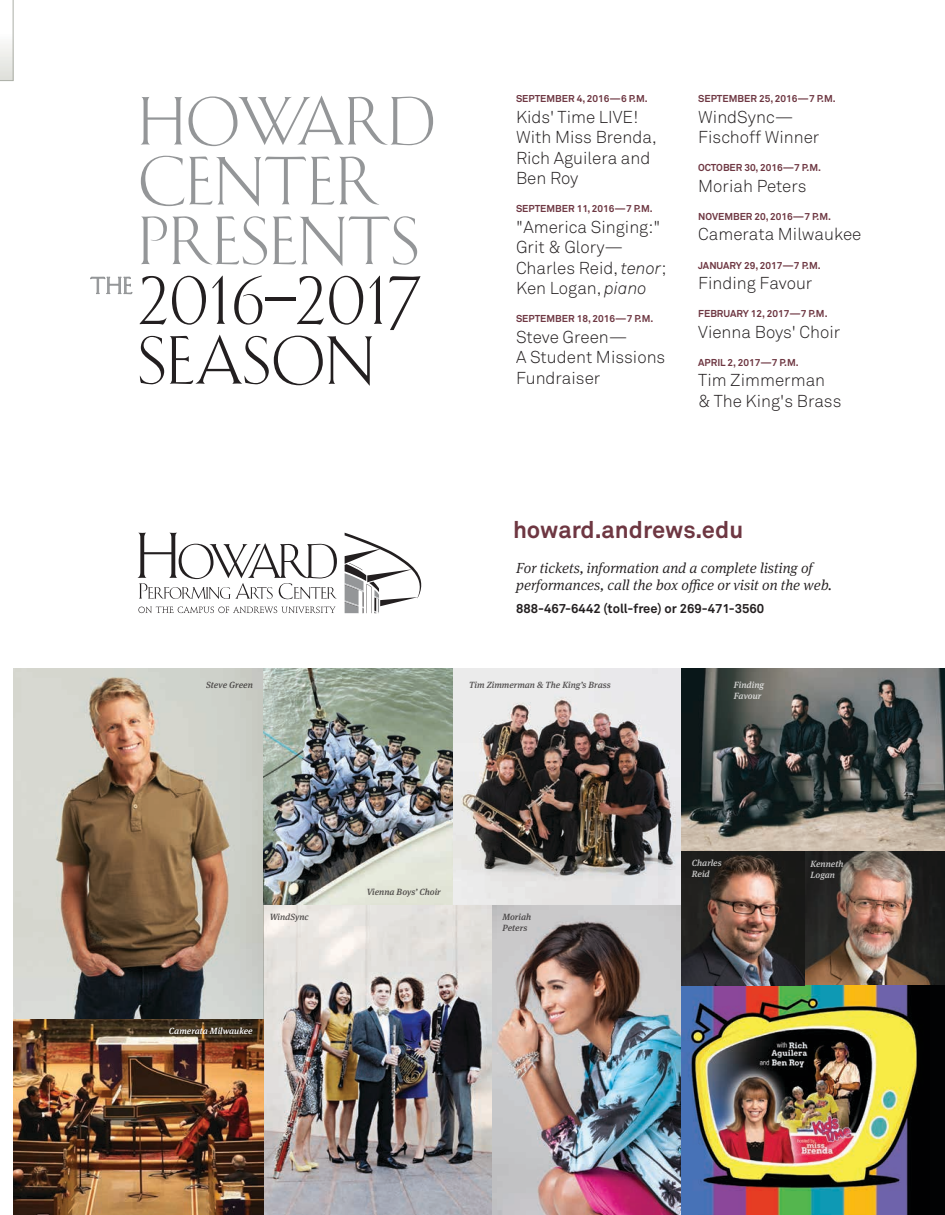
<style>
.page{position:relative;width:945px;height:1215px;background:#fff}
.page>*{position:absolute;margin:0;border:0;box-sizing:border-box;transform-origin:0 0}
.t1{font:67.8px/59.8px "Schneidler Initials";color:#949698}
.t2{font:67.8px/59.8px "Schneidler Initials";color:#231f20}
.t3{font:700 23.7px "Akkurat Pro";color:#6e3742}
.t4{font:23.4px "Schneidler Initials";color:#949698}
.t5{font:17.1px/20.4px "Akkurat Light Pro";color:#231f20}
.t6{font:italic 300 14.7px/17.7px "Meta Serif Pro";color:#231f20}
.t7{font:700 12.9px "Akkurat Pro";color:#231f20}
.t8{font:700 9.9px "Akkurat Pro";color:#6e3742}
.t9{font:italic 500 9px/10.8px "Meta Serif Pro";color:#231f20}
.t10{font:italic 500 9px/10.8px "Meta Serif Pro";color:#fff}
.s1{font-style:italic}
</style>
<div class="page">
<svg style="left:0;top:0;width:14px;height:81px"></svg>
<svg style="left:345px;top:533px;width:76px;height:80px"></svg>
<svg style="left:138px;top:606px;width:197px;height:7px"></svg>
<svg style="left:137px;top:533px;width:200px;height:66px"></svg>
<img style="left:14px;top:668px;width:668px;height:547px">
<img style="left:682px;top:668px;width:263px;height:318px">
<div style="left:682px;top:986px;width:263px;height:229px;background:#020304"></div>
<img style="left:682px;top:986px;width:235px;height:229px">
<svg style="left:90px;top:277px;width:42px;height:18px"></svg>
<h1 class="t1" style="left:138px;top:92px;width:299px">HOWARD<br>CENTER<br>PRESENTS</h1>
<h1 class="t2" style="left:138px;top:272px;width:285px">2016–2017<br>SEASON</h1>
<h3 class="t4" style="left:90px;top:272px;width:44px">THE</h3>
<p class="t8" style="left:516px;top:93px;width:133px">SEPTEMBER 4, 2016—6 P.M.</p>
<p class="t5" style="left:516px;top:107px;width:142px">Kids' Time LIVE!<br>With Miss Brenda,<br>Rich Aguilera and<br>Ben Roy</p>
<p class="t8" style="left:516px;top:203px;width:138px">SEPTEMBER 11, 2016—7 P.M.</p>
<p class="t5" style="left:516px;top:217px;width:152px">"America Singing:"<br>Grit &amp; Glory—<br>Charles Reid, <span class="s1">tenor</span>;<br>Ken Logan, <span class="s1">piano</span></p>
<p class="t8" style="left:516px;top:313px;width:139px">SEPTEMBER 18, 2016—7 P.M.</p>
<p class="t5" style="left:516px;top:327px;width:151px">Steve Green—<br>A Student Missions<br>Fundraiser</p>
<p class="t8" style="left:698px;top:93px;width:139px">SEPTEMBER 25, 2016—7 P.M.</p>
<p class="t5" style="left:698px;top:107px;width:123px">WindSync—<br>Fischoff Winner</p>
<p class="t8" style="left:698px;top:162px;width:124px">OCTOBER 30, 2016—7 P.M.</p>
<p class="t5" style="left:698px;top:176px;width:110px">Moriah Peters</p>
<p class="t8" style="left:698px;top:210px;width:134px">NOVEMBER 20, 2016—7 P.M.</p>
<p class="t5" style="left:698px;top:225px;width:165px">Camerata Milwaukee</p>
<p class="t8" style="left:698px;top:259px;width:124px">JANUARY 29, 2017—7 P.M.</p>
<p class="t5" style="left:698px;top:273px;width:116px">Finding Favour</p>
<p class="t8" style="left:698px;top:308px;width:131px">FEBRUARY 12, 2017—7 P.M.</p>
<p class="t5" style="left:698px;top:322px;width:144px">Vienna Boys' Choir</p>
<p class="t8" style="left:698px;top:356px;width:102px">APRIL 2, 2017—7 P.M.</p>
<p class="t5" style="left:698px;top:370px;width:145px">Tim Zimmerman &amp; The King's Brass</p>
<h2 class="t3" style="left:513px;top:515px;width:232px">howard.andrews.edu</h2>
<p class="t6" style="left:516px;top:558px;width:317px">For tickets, information and a complete listing of performances, call the box office or visit on the web.</p>
<p class="t7" style="left:516px;top:601px;width:249px">888-467-6442 (toll-free) or 269-471-3560</p>
<p class="t9" style="left:206px;top:679px;width:48px">Steve Green</p>
<p class="t9" style="left:469px;top:679px;width:143px">Tim Zimmerman &amp; The King’s Brass</p>
<p class="t9" style="left:269px;top:911px;width:41px">WindSync</p>
<p class="t10" style="left:169px;top:1024px;width:85px">Camerata Milwaukee</p>
<p class="t9" style="left:366px;top:886px;width:76px">Vienna Boys’ Choir</p>
<p class="t9" style="left:502px;top:911px;width:30px">Moriah<br>Peters</p>
<p class="t10" style="left:734px;top:679px;width:32px">Finding<br>Favour</p>
<p class="t10" style="left:692px;top:857px;width:31px">Charles<br>Reid</p>
<p class="t10" style="left:811px;top:858px;width:34px">Kenneth<br>Logan</p>
</div>
